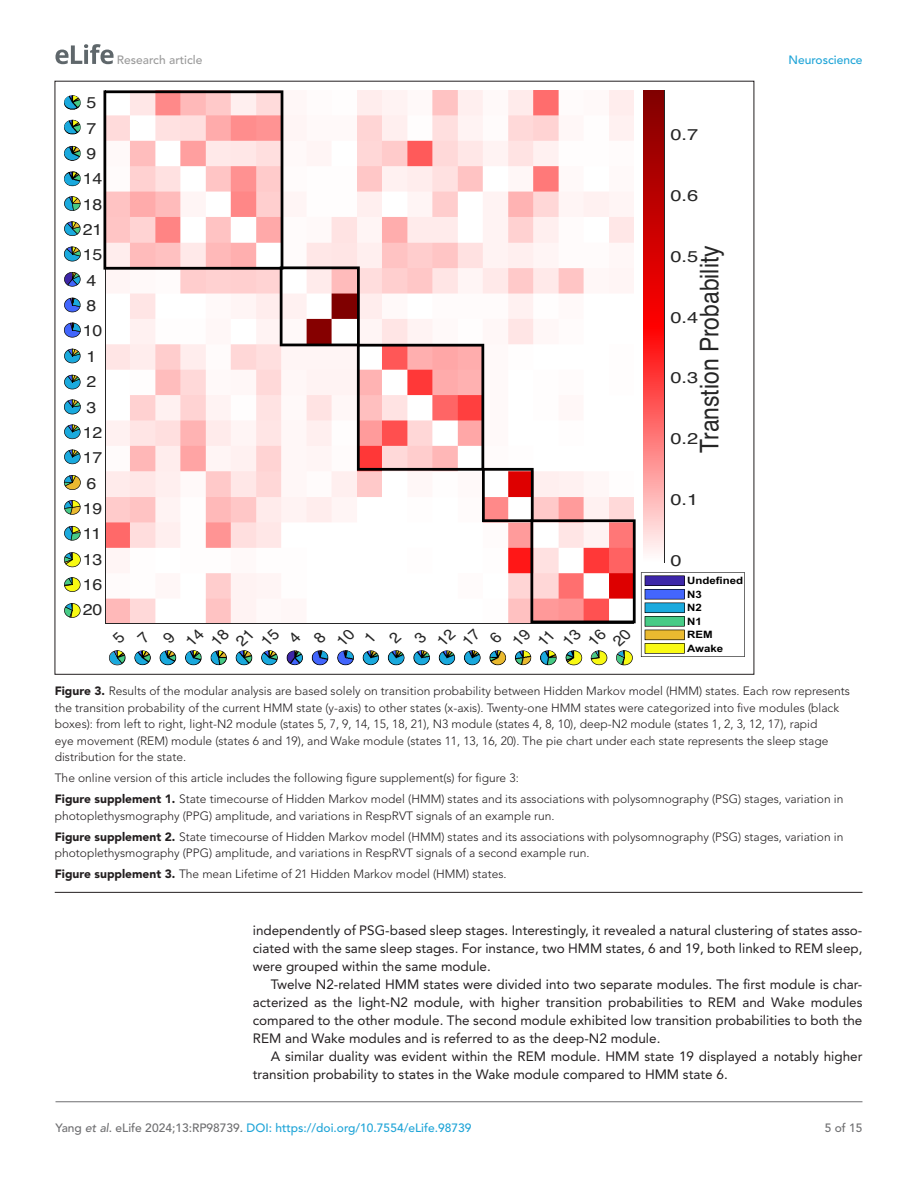
<style>
.page{position:relative;width:918px;height:1188px;background:#fff}
.page>*{position:absolute;margin:0;border:0;box-sizing:border-box;transform-origin:0 0}
.t1{font:25.8px "Helvetica";color:#262626;scale:.89 1}
.t2{font:15.75px/25.3px "Helvetica";color:#262626;scale:1.13 1}
.t3{font:15.75px "Helvetica";color:#262626;scale:1.28 1}
.t4{font:13.5px/18px "Avenir LT Std";color:#231f20;text-align:justify}
.t5{font:300 12px/16.5px "Avenir LT Std";color:#231f20}
.t6{font:500 12px "Avenir LT Std";color:#1ea4d7}
.t7{font:500 12px "Avenir LT Std";color:#9a9a9a}
.t8{font:500 12px "Avenir LT Std";color:#6e6e70}
.t9{font:700 10.2px/13.5px "Arial";color:#000;scale:1.13 1}
.s1{font-weight:900}
.s2{color:#6e6e70}
.s3{font-style:italic;color:#6e6e70}
</style>
<div class="page">
<svg style="left:55px;top:44px;width:59px;height:20px"></svg>
<hr style="left:56px;top:1101px;width:806px;height:1px;background:#6e6e70">
<hr style="left:55px;top:892px;width:807px;height:1px;background:#231f20">
<svg style="left:72px;top:171px;width:5px;height:8px"></svg>
<svg style="left:64px;top:196px;width:17px;height:15px"></svg>
<svg style="left:64px;top:221px;width:17px;height:15px"></svg>
<svg style="left:64px;top:247px;width:17px;height:14px"></svg>
<svg style="left:64px;top:272px;width:17px;height:15px"></svg>
<svg style="left:64px;top:298px;width:17px;height:14px"></svg>
<svg style="left:64px;top:323px;width:17px;height:15px"></svg>
<svg style="left:64px;top:349px;width:17px;height:14px"></svg>
<svg style="left:64px;top:375px;width:17px;height:14px"></svg>
<svg style="left:64px;top:399px;width:17px;height:15px"></svg>
<svg style="left:64px;top:424px;width:17px;height:15px"></svg>
<svg style="left:64px;top:450px;width:17px;height:14px"></svg>
<svg style="left:64px;top:475px;width:17px;height:15px"></svg>
<svg style="left:64px;top:500px;width:17px;height:15px"></svg>
<svg style="left:64px;top:526px;width:17px;height:15px"></svg>
<svg style="left:64px;top:552px;width:17px;height:15px"></svg>
<svg style="left:64px;top:577px;width:17px;height:15px"></svg>
<svg style="left:64px;top:603px;width:17px;height:15px"></svg>
<img style="left:64px;top:95px;width:17px;height:66px">
<svg style="left:103px;top:90px;width:642px;height:575px"></svg>
<p class="t7" style="left:117px;top:53px;width:87px">Research article</p>
<p class="t6" style="left:788px;top:53px;width:76px">Neuroscience</p>
<h2 class="t2" style="left:83px;top:90px;width:19px">5<br>7<br>9<br>14<br>18<br>21<br>15<br>4<br>8<br>10<br>1<br>2<br>3<br>12<br>17<br>6<br>19<br>11<br>13<br>16<br>20</h2>
<h2 class="t3" style="left:670px;top:122px;width:23px">0.7</h2>
<h2 class="t3" style="left:670px;top:183px;width:23px">0.6</h2>
<h1 class="t1" style="left:690px;top:453px;width:235px;rotate:-90deg">Transtion Probability</h1>
<h2 class="t3" style="left:670px;top:244px;width:23px">0.5</h2>
<h2 class="t3" style="left:670px;top:305px;width:23px">0.4</h2>
<h2 class="t3" style="left:670px;top:366px;width:23px">0.3</h2>
<h2 class="t3" style="left:670px;top:427px;width:23px">0.2</h2>
<h2 class="t3" style="left:670px;top:488px;width:23px">0.1</h2>
<h2 class="t3" style="left:670px;top:549px;width:10px">0</h2>
<p class="t9" style="left:687px;top:574px;width:51px">Undefined<br>N3<br>N2<br>N1<br>REM<br>Awake</p>
<p class="t5" style="left:55px;top:683px;width:797px"><span class="s1">Figure 3.</span> Results of the modular analysis are based solely on transition probability between Hidden Markov model (HMM) states. Each row represents the transition probability of the current HMM state (y-axis) to other states (x-axis). Twenty-one HMM states were categorized into five modules (black boxes): from left to right, light-N2 module (states 5, 7, 9, 14, 15, 18, 21), N3 module (states 4, 8, 10), deep-N2 module (states 1, 2, 3, 12, 17), rapid<br>eye movement (REM) module (states 6 and 19), and Wake module (states 11, 13, 16, 20). The pie chart under each state represents the sleep stage distribution for the state.</p>
<p class="t5" style="left:55px;top:768px;width:790px;line-height:21px">The online version of this article includes the following figure supplement(s) for figure 3:<br><span class="s1">Figure supplement 1.</span> State timecourse of Hidden Markov model (HMM) states and its associations with polysomnography (PSG) stages, variation in</p>
<p class="t5" style="left:55px;top:805px;width:790px;line-height:21px">photoplethysmography (PPG) amplitude, and variations in RespRVT signals of an example run.<br><span class="s1">Figure supplement 2.</span> State timecourse of Hidden Markov model (HMM) states and its associations with polysomnography (PSG) stages, variation in</p>
<p class="t5" style="left:55px;top:843px;width:537px;line-height:21px">photoplethysmography (PPG) amplitude, and variations in RespRVT signals of a second example run.<br><span class="s1">Figure supplement 3.</span> The mean Lifetime of 21 Hidden Markov model (HMM) states.</p>
<p class="t4" style="left:253px;top:922px;width:611px">independently of PSG-based sleep stages. Interestingly, it revealed a natural clustering of states asso&shy;ciated with the same sleep stages. For instance, two HMM states, 6 and 19, both linked to REM sleep, were grouped within the same module.</p>
<p class="t4" style="left:253px;top:976px;width:611px;text-indent:18px">Twelve N2-related HMM states were divided into two separate modules. The first module is char&shy;acterized as the light-N2 module, with higher transition probabilities to REM and Wake modules compared to the other module. The second module exhibited low transition probabilities to both the REM and Wake modules and is referred to as the deep-N2 module.</p>
<p class="t4" style="left:253px;top:1048px;width:611px;text-indent:18px">A similar duality was evident within the REM module. HMM state 19 displayed a notably higher transition probability to states in the Wake module compared to HMM state 6.</p>
<p class="t6" style="left:56px;top:1121px;width:417px"><span class="s2">Yang</span> <span class="s3">et al</span><span class="s2">. eLife 2024;13:RP98739.</span> DOI: https://doi.org/10.7554/eLife.98739</p>
<p class="t8" style="left:825px;top:1121px;width:39px">5 of 15</p>
</div>
